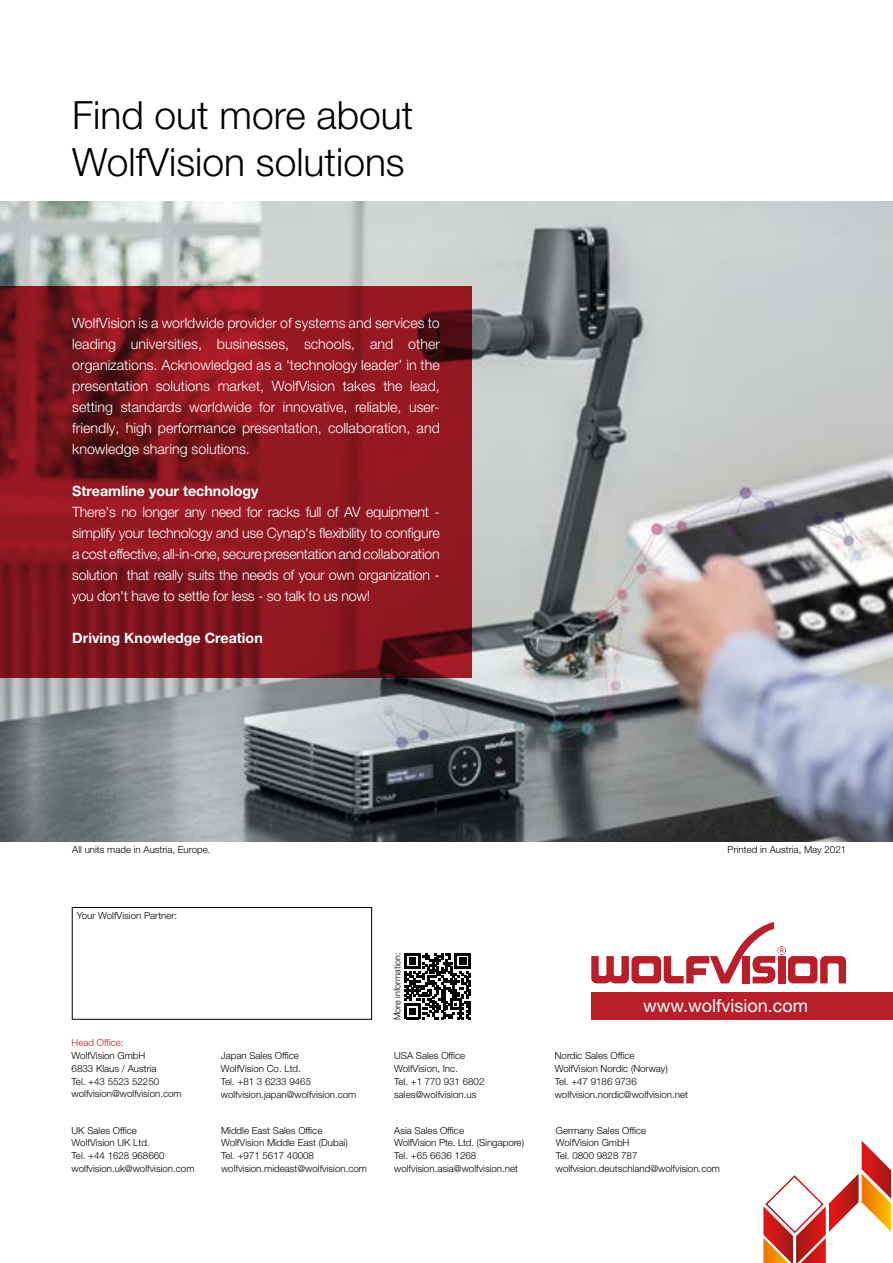
<style>
.page{position:relative;width:893px;height:1263px;background:#fff}
.page>*{position:absolute;margin:0;border:0;box-sizing:border-box;transform-origin:0 0}
.t1{font:300 39px/46.5px "Helvetica Neue LT Pro";color:#000}
.t2{font:18px "Helvetica Neue LT Pro";color:#fff}
.t3{font:300 14.25px/21px "Helvetica Neue LT Pro";letter-spacing:-.01em;color:#fff;text-align:justify}
.t4{font:700 14.25px "Helvetica Neue LT Pro";color:#fff}
.t5{font:300 9.75px/12.8px "Helvetica Neue LT Pro";color:#000}
.t6{font:300 9.75px "Helvetica Neue LT Pro";color:#b91e2b}
.t7{font:300 9px "Helvetica Neue LT Pro";color:#000}
</style>
<div class="page">
<img style="left:0;top:201px;width:893px;height:640px">
<svg style="left:0;top:286px;width:472px;height:391px;fill:#911822"></svg>
<div style="left:72px;top:907px;width:300px;height:113px;border:1px solid #000"></div>
<div style="left:591px;top:992px;width:302px;height:27px;background:#b91e2b"></div>
<svg style="left:591px;top:922px;width:255px;height:61px"></svg>
<svg style="left:405px;top:953px;width:66px;height:66px"></svg>
<svg style="left:763px;top:1141px;width:128px;height:122px"></svg>
<h1 class="t1" style="left:72px;top:91px;width:342px">Find out more about<br>WolfVision solutions</h1>
<p class="t3" style="left:72px;top:312px;width:369px">WolfVision is a worldwide provider of systems and services to leading universities, businesses, schools, and other organizations. Acknowledged as a ‘technology leader’ in the presentation solutions market, WolfVision takes the lead, setting standards worldwide for innovative, reliable, user&shy;friendly, high performance presentation, collaboration, and knowledge sharing solutions.</p>
<h3 class="t4" style="left:72px;top:482px;width:188px">Streamline your technology</h3>
<p class="t3" style="left:72px;top:501px;width:369px">There's no longer any need for racks full of AV equipment - simplify your technology and use Cynap's flexibility to configure a cost effective, all-in-one, secure presentation and collaboration solution that really suits the needs of your own organization - you don't have to settle for less - so talk to us now!</p>
<h3 class="t4" style="left:72px;top:629px;width:192px">Driving Knowledge Creation</h3>
<p class="t5" style="left:72px;top:843px;width:140px">All units made in Austria, Europe.</p>
<p class="t5" style="left:727px;top:843px;width:120px">Printed in Austria, May 2021</p>
<p class="t5" style="left:77px;top:909px;width:102px">Your WolfVision Partner:</p>
<p class="t6" style="left:72px;top:1037px;width:54px">Head Office:</p>
<p class="t5" style="left:72px;top:1049px;width:111px">WolfVision GmbH<br>6833 Klaus / Austria<br>Tel. +43 5523 52250 wolfvision@wolfvision.com</p>
<p class="t5" style="left:72px;top:1124px;width:124px">UK Sales Office<br>WolfVision UK Ltd.<br>Tel. +44 1628 968660 wolfvision.uk@wolfvision.com</p>
<p class="t5" style="left:221px;top:1049px;width:137px">Japan Sales Office<br>WolfVision Co. Ltd.<br>Tel. +81 3 6233 9465 wolfvision.japan@wolfvision.com</p>
<p class="t5" style="left:221px;top:1124px;width:147px">Middle East Sales Office<br>WolfVision Middle East (Dubai)<br>Tel. +971 5617 40008 wolfvision.mideast@wolfvision.com</p>
<p class="t7" style="left:392px;top:1020px;width:69px;rotate:-90deg">More information:</p>
<h2 class="t2" style="left:643px;top:994px;width:166px">www.wolfvision.com</h2>
<p class="t5" style="left:394px;top:1049px;width:92px">USA Sales Office<br>WolfVision, Inc.<br>Tel. +1 770 931 6802 sales@wolfvision.us</p>
<p class="t5" style="left:555px;top:1049px;width:135px">Nordic Sales Office<br>WolfVision Nordic (Norway)<br>Tel. +47 9186 9736 wolfvision.nordic@wolfvision.net</p>
<p class="t5" style="left:394px;top:1123px;width:131px">Asia Sales Office<br>WolfVision Pte. Ltd. (Singapore)<br>Tel. +65 6636 1268 wolfvision.asia@wolfvision.net</p>
<p class="t5" style="left:556px;top:1123px;width:166px">Germany Sales Office<br>WolfVision GmbH<br>Tel. 0800 9828 787 wolfvision.deutschland@wolfvision.com</p>
</div>
